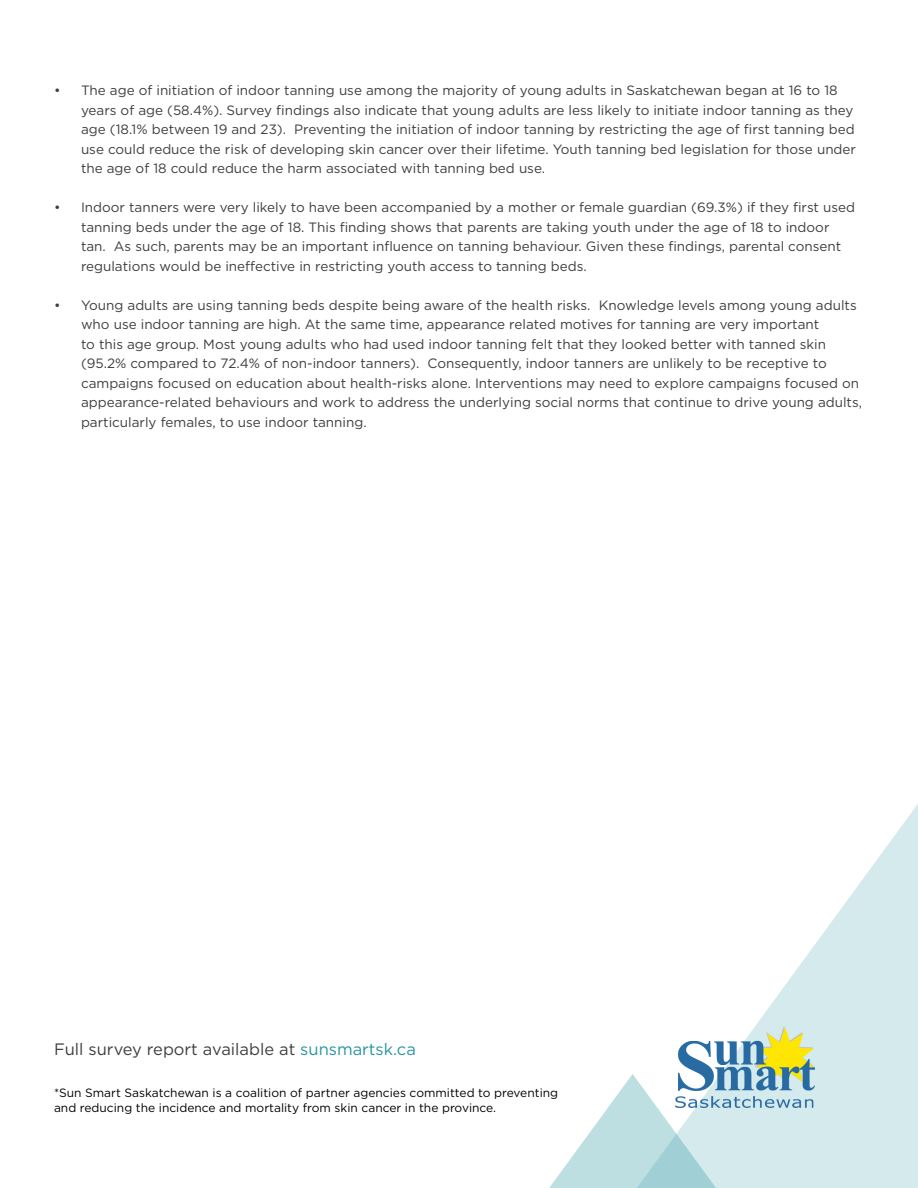
<style>
.page{position:relative;width:918px;height:1188px;background:#fff}
.page>*{position:absolute;margin:0;border:0;box-sizing:border-box;transform-origin:0 0}
.t1{font:16.5px "Gotham HTF";color:#3e3e3f}
.t2{font:13.5px/19.5px "Gotham HTF";color:#3e3e3f}
.t3{font:12px "Gotham HTF";color:#000}
.s1{color:#2896a0}
</style>
<div class="page">
<svg style="left:772px;top:804px;width:146px;height:384px;fill:#d4eaec"></svg>
<svg style="left:549px;top:1074px;width:296px;height:114px"></svg>
<img style="left:650px;top:1003px;width:195px;height:136px">
<p class="t2" style="left:81px;top:81px;width:777px;text-indent:-27px">• The age of initiation of indoor tanning use among the majority of young adults in Saskatchewan began at 16 to 18 years of age (58.4%). Survey findings also indicate that young adults are less likely to initiate indoor tanning as they age (18.1% between 19 and 23). Preventing the initiation of indoor tanning by restricting the age of first tanning bed use could reduce the risk of developing skin cancer over their lifetime. Youth tanning bed legislation for those under the age of 18 could reduce the harm associated with tanning bed use.</p>
<p class="t2" style="left:81px;top:198px;width:776px;text-indent:-27px">• Indoor tanners were very likely to have been accompanied by a mother or female guardian (69.3%) if they first used tanning beds under the age of 18. This finding shows that parents are taking youth under the age of 18 to indoor tan. As such, parents may be an important influence on tanning behaviour. Given these findings, parental consent regulations would be ineffective in restricting youth access to tanning beds.</p>
<p class="t2" style="left:81px;top:295px;width:783px;text-indent:-27px">• Young adults are using tanning beds despite being aware of the health risks. Knowledge levels among young adults who use indoor tanning are high. At the same time, appearance related motives for tanning are very important<br>to this age group. Most young adults who had used indoor tanning felt that they looked better with tanned skin (95.2% compared to 72.4% of non-indoor tanners). Consequently, indoor tanners are unlikely to be receptive to campaigns focused on education about health-risks alone. Interventions may need to explore campaigns focused on appearance-related behaviours and work to address the underlying social norms that continue to drive young adults, particularly females, to use indoor tanning.</p>
<p class="t1" style="left:54px;top:1040px;width:363px">Full survey report available at <span class="s1">sunsmartsk.ca</span></p>
<p class="t3" style="left:54px;top:1086px;width:506px">*Sun Smart Saskatchewan is a coalition of partner agencies committed to preventing</p>
<p class="t3" style="left:54px;top:1101px;width:444px">and reducing the incidence and mortality from skin cancer in the province.</p>
</div>
